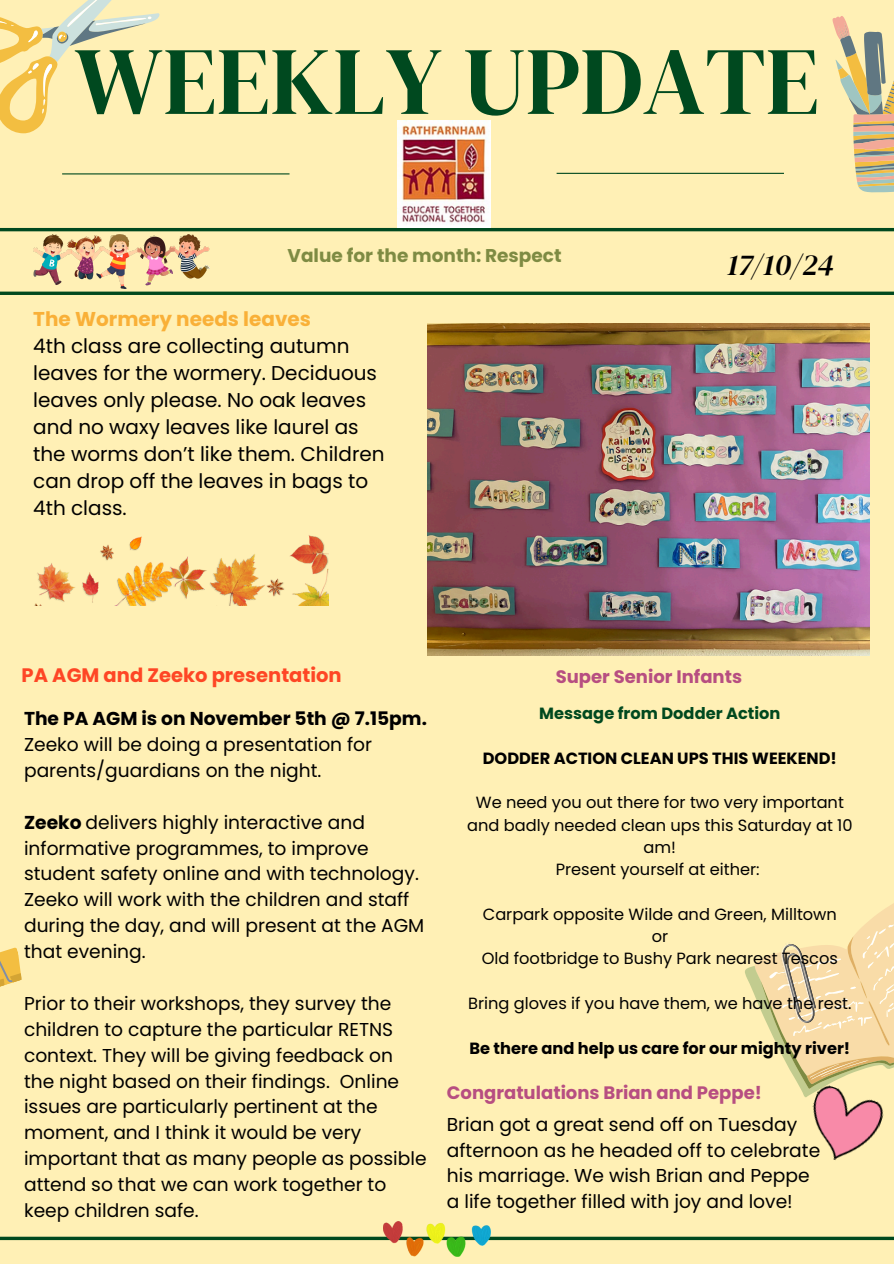
<style>
.page{position:relative;width:894px;height:1264px;background:#fff}
.page>*{position:absolute;margin:0;border:0;box-sizing:border-box;transform-origin:0 0}
.t1{font:96.3px "DM Serif Display";color:#00491f}
.t2{font:italic 30px "DM Serif Display";color:#000}
.t3{font:19.95px/27px "Poppins";color:#000}
.t4{font:700 19.5px "Poppins";color:#fe4625}
.t5{font:18.6px/25.8px "Poppins";color:#000}
.t6{font:700 18.45px "Poppins";color:#7e8b43}
.t7{font:700 18px "Poppins";color:#b74e81}
.t8{font:16.2px/22.4px "Poppins";color:#000;text-align:center}
.t9{font:700 16.2px "Poppins";color:#000}
.t10{font:700 16.2px "Poppins";color:#00491f}
.s1{font-weight:700;color:#f9b038}
.s2{font-weight:700}
</style>
<div class="page">
<div style="left:0;top:0;width:893px;height:1263px;background:#fff0b5"></div>
<hr style="left:62px;top:173px;width:227px;height:1px;background:#00491f">
<hr style="left:0;top:228px;width:893px;height:3px;background:#00491f">
<svg style="left:0;top:291px;width:893px;height:4px;background:#276235"></svg>
<hr style="left:0;top:1236px;width:893px;height:3px;background:#00491f">
<hr style="left:556px;top:173px;width:227px;height:1px;background:#00491f">
<svg style="left:0;top:0;width:159px;height:133px"></svg>
<svg style="left:745px;top:904px;width:148px;height:180px"></svg>
<img style="left:777px;top:940px;width:42px;height:86px">
<svg style="left:832px;top:16px;width:61px;height:176px"></svg>
<svg style="left:0;top:947px;width:22px;height:40px"></svg>
<img style="left:397px;top:121px;width:93px;height:107px">
<img style="left:384px;top:1221px;width:106px;height:35px">
<img style="left:33px;top:234px;width:177px;height:54px">
<img style="left:35px;top:535px;width:293px;height:70px">
<img style="left:427px;top:324px;width:442px;height:332px">
<img style="left:798px;top:1082px;width:88px;height:78px">
<p class="t1" style="left:74px;top:14px;width:746px">WEEKLY UPDATE</p>
<p class="t6" style="left:287px;top:242px;width:275px">Value for the month: Respect</p>
<h5 class="t3" style="left:33px;top:305px;width:353px"><span class="s1">The Wormery needs leaves<br></span>4th class are collecting autumn leaves for the wormery. Deciduous leaves only please. No oak leaves and no waxy leaves like laurel as the worms don’t like them. Children can drop off the leaves in bags to<br>4th class.</h5>
<p class="t2" style="left:727px;top:244px;width:108px">17/10/24</p>
<p class="t4" style="left:22px;top:661px;width:321px">PA AGM and Zeeko presentation</p>
<h3 class="t5" style="left:24px;top:705px;width:404px"><span class="s2">The PA AGM is on November 5th @ 7.15pm.<br></span>Zeeko will be doing a presentation for parents/guardians on the night.</h3>
<h3 class="t5" style="left:24px;top:809px;width:401px"><span class="s2">Zeeko</span> delivers highly interactive and informative programmes, to improve student safety online and with technology.<br>Zeeko will work with the children and staff during the day, and will present at the AGM that evening.</h3>
<h6 class="t5" style="left:24px;top:990px;width:404px">Prior to their workshops, they survey the children to capture the particular RETNS context. They will be giving feedback on the night based on their findings. Online issues are particularly pertinent at the moment, and I think it would be very important that as many people as possible attend so that we can work together to keep children safe.</h6>
<p class="t7" style="left:555px;top:663px;width:188px">Super Senior Infants</p>
<p class="t10" style="left:539px;top:702px;width:242px">Message from Dodder Action</p>
<p class="t9" style="left:482px;top:746px;width:355px">DODDER ACTION CLEAN UPS THIS WEEKEND!</p>
<p class="t8" style="left:467px;top:791px;width:387px">We need you out there for two very important and badly needed clean ups this Saturday at 10 am!</p>
<h6 class="t8" style="left:555px;top:858px;width:205px">Present yourself at either:</h6>
<h4 class="t8" style="left:482px;top:902px;width:355px">Carpark opposite Wilde and Green, Milltown</h4>
<h4 class="t8" style="left:651px;top:925px;width:18px">or</h4>
<h4 class="t8" style="left:481px;top:947px;width:357px">Old footbridge to Bushy Park nearest Tescos</h4>
<p class="t8" style="left:468px;top:992px;width:385px">Bring gloves if you have them, we have the rest.</p>
<p class="t9" style="left:469px;top:1036px;width:382px">Be there and help us care for our mighty river!</p>
<p class="t7" style="left:446px;top:1080px;width:316px">Congratulations Brian and Peppe!</p>
<p class="t5" style="left:446px;top:1111px;width:375px">Brian got a great send off on Tuesday afternoon as he headed off to celebrate his marriage. We wish Brian and Peppe a life together filled with joy and love!</p>
</div>
